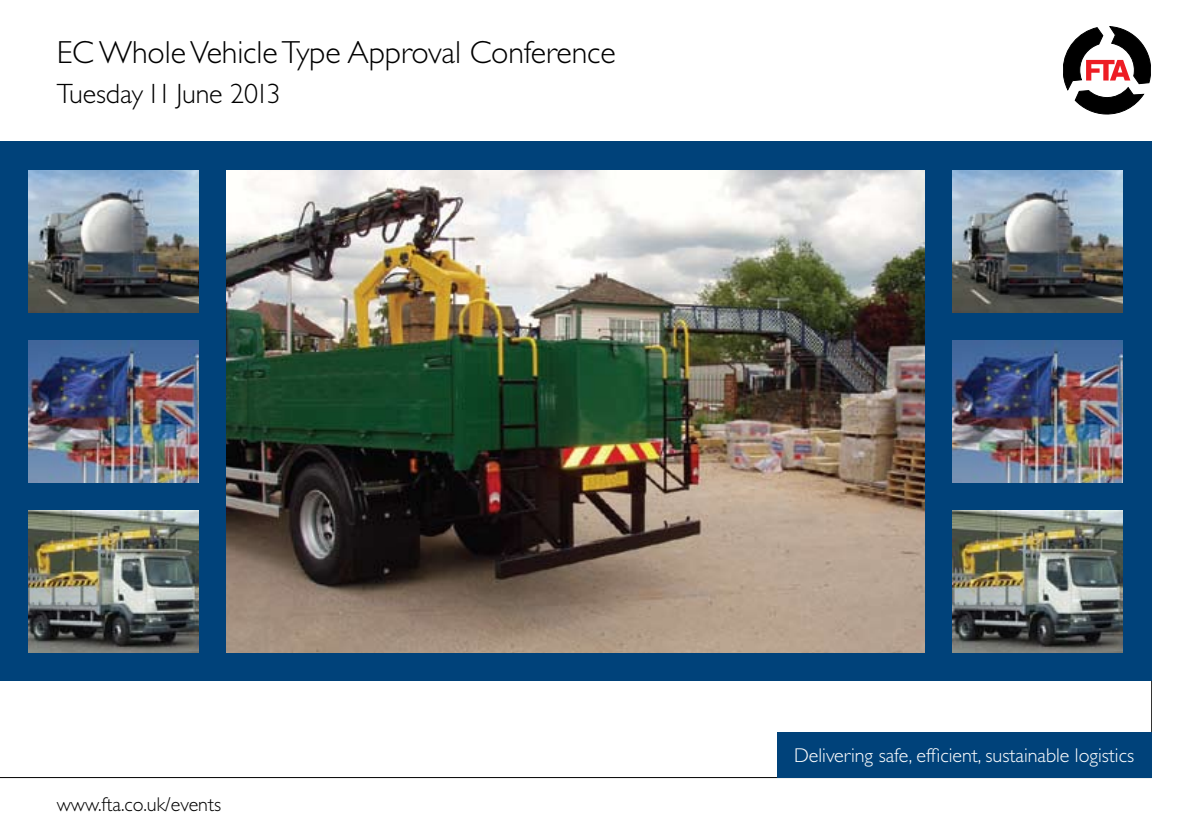
<style>
.page{position:relative;width:1191px;height:840px;background:#fff}
.page>*{position:absolute;margin:0;border:0;box-sizing:border-box;transform-origin:0 0}
.t1{font:300 32px "Gill Sans";letter-spacing:-.005em;color:#000}
.t2{font:300 28px "Gill Sans";letter-spacing:-.005em;color:#000}
.t3{font:300 20px "Gill Sans";color:#fff}
.t4{font:300 20px "Gill Sans";color:#000}
</style>
<div class="page">
<svg style="left:1063px;top:26px;width:87px;height:88px"></svg>
<div style="left:0;top:142px;width:1151px;height:538px;background:#00427a"></div>
<div style="left:777px;top:731px;width:374px;height:46px;background:#00427a"></div>
<img style="left:227px;top:170px;width:697px;height:482px">
<img style="left:952px;top:170px;width:171px;height:142px">
<img style="left:28px;top:170px;width:170px;height:142px">
<img style="left:952px;top:340px;width:171px;height:142px">
<img style="left:28px;top:340px;width:170px;height:142px">
<img style="left:952px;top:510px;width:171px;height:142px">
<img style="left:28px;top:510px;width:170px;height:142px">
<h1 class="t1" style="left:57px;top:34px;width:560px">EC Whole Vehicle Type Approval Conference</h1>
<h2 class="t2" style="left:57px;top:78px;width:225px">Tuesday 11 June 2013</h2>
<p class="t4" style="left:57px;top:792px;width:166px">www.fta.co.uk/events</p>
<p class="t3" style="left:794px;top:744px;width:341px">Delivering safe, efficient, sustainable logistics</p>
</div>
